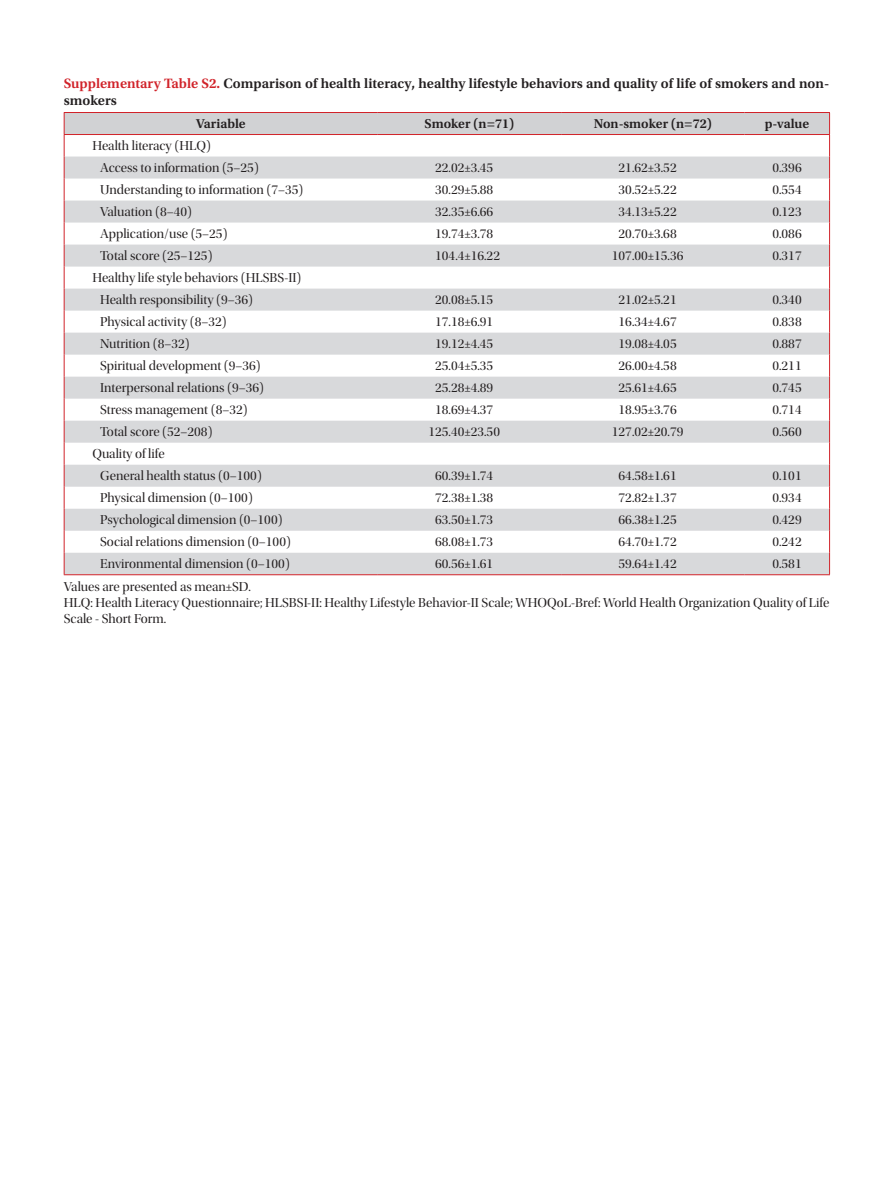
<style>
.page{position:relative;width:893px;height:1191px;background:#fff}
.page>*{position:absolute;margin:0;border:0;box-sizing:border-box;transform-origin:0 0}
.t1{font:600 14.25px/17.1px "Utopia Std";color:#231f20}
.t2{font:13.5px/22px "Utopia Std Disp";color:#231f20}
.t3{font:600 13.5px "Utopia Std";color:#231f20}
.s1{color:#d1232a}
</style>
<div class="page">
<svg style="left:64px;top:113px;width:766px;height:461px"></svg>
<hr style="left:64px;top:574px;width:314px;height:1px;background:#d1232a">
<hr style="left:378px;top:574px;width:183px;height:1px;background:#d1232a">
<hr style="left:561px;top:574px;width:183px;height:1px;background:#d1232a">
<hr style="left:744px;top:574px;width:86px;height:1px;background:#d1232a">
<hr style="left:64px;top:112px;width:314px;height:1px;background:#d1232a">
<hr style="left:378px;top:112px;width:183px;height:1px;background:#d1232a">
<hr style="left:561px;top:112px;width:183px;height:1px;background:#d1232a">
<hr style="left:744px;top:112px;width:86px;height:1px;background:#d1232a">
<hr style="left:64px;top:134px;width:314px;height:1px;background:#d1232a">
<hr style="left:378px;top:134px;width:183px;height:1px;background:#d1232a">
<hr style="left:561px;top:134px;width:183px;height:1px;background:#d1232a">
<hr style="left:744px;top:134px;width:86px;height:1px;background:#d1232a">
<p class="t1" style="left:64px;top:75px;width:767px"><span class="s1">Supplementary Table S2.</span> Comparison of health literacy, healthy lifestyle behaviors and quality of life of smokers and non&shy;smokers</p>
<p class="t3" style="left:196px;top:116px;width:51px">Variable</p>
<p class="t3" style="left:424px;top:116px;width:91px">Smoker (n=71)</p>
<p class="t3" style="left:594px;top:116px;width:120px">Non-smoker (n=72)</p>
<p class="t3" style="left:765px;top:116px;width:46px">p-value</p>
<p class="t2" style="left:100px;top:135px;width:160px;text-indent:-8px">Health literacy (HLQ)<br>Access to information (5–25)</p>
<p class="t2" style="left:435px;top:157px;width:60px">22.02±3.45</p>
<p class="t2" style="left:618px;top:157px;width:60px">21.62±3.52</p>
<p class="t2" style="left:772px;top:157px;width:31px">0.396</p>
<p class="t2" style="left:100px;top:179px;width:205px">Understanding to information (7–35)</p>
<p class="t2" style="left:435px;top:179px;width:60px">30.29±5.88</p>
<p class="t2" style="left:618px;top:179px;width:60px">30.52±5.22</p>
<p class="t2" style="left:772px;top:179px;width:31px">0.554</p>
<p class="t2" style="left:100px;top:201px;width:94px">Valuation (8–40)</p>
<p class="t2" style="left:435px;top:201px;width:60px">32.35±6.66</p>
<p class="t2" style="left:618px;top:201px;width:60px">34.13±5.22</p>
<p class="t2" style="left:772px;top:201px;width:31px">0.123</p>
<p class="t2" style="left:100px;top:223px;width:129px">Application/use (5–25)</p>
<p class="t2" style="left:435px;top:223px;width:60px">19.74±3.78</p>
<p class="t2" style="left:618px;top:223px;width:60px">20.70±3.68</p>
<p class="t2" style="left:772px;top:223px;width:31px">0.086</p>
<p class="t2" style="left:100px;top:245px;width:114px">Total score (25–125)</p>
<p class="t2" style="left:435px;top:245px;width:66px">104.4±16.22</p>
<p class="t2" style="left:612px;top:245px;width:73px">107.00±15.36</p>
<p class="t2" style="left:772px;top:245px;width:31px">0.317</p>
<p class="t2" style="left:100px;top:267px;width:203px;text-indent:-8px">Healthy life style behaviors (HLSBS-II)<br>Health responsibility (9–36)</p>
<p class="t2" style="left:435px;top:289px;width:60px">20.08±5.15</p>
<p class="t2" style="left:618px;top:289px;width:60px">21.02±5.21</p>
<p class="t2" style="left:772px;top:289px;width:31px">0.340</p>
<p class="t2" style="left:100px;top:311px;width:128px">Physical activity (8–32)</p>
<p class="t2" style="left:435px;top:311px;width:60px">17.18±6.91</p>
<p class="t2" style="left:618px;top:311px;width:60px">16.34±4.67</p>
<p class="t2" style="left:772px;top:311px;width:31px">0.838</p>
<p class="t2" style="left:100px;top:333px;width:91px">Nutrition (8–32)</p>
<p class="t2" style="left:435px;top:333px;width:60px">19.12±4.45</p>
<p class="t2" style="left:618px;top:333px;width:60px">19.08±4.05</p>
<p class="t2" style="left:772px;top:333px;width:31px">0.887</p>
<p class="t2" style="left:100px;top:355px;width:162px">Spiritual development (9–36)</p>
<p class="t2" style="left:435px;top:355px;width:60px">25.04±5.35</p>
<p class="t2" style="left:618px;top:355px;width:60px">26.00±4.58</p>
<p class="t2" style="left:772px;top:355px;width:31px">0.211</p>
<p class="t2" style="left:100px;top:377px;width:166px">Interpersonal relations (9–36)</p>
<p class="t2" style="left:435px;top:377px;width:60px">25.28±4.89</p>
<p class="t2" style="left:618px;top:377px;width:60px">25.61±4.65</p>
<p class="t2" style="left:772px;top:377px;width:31px">0.745</p>
<p class="t2" style="left:100px;top:399px;width:149px">Stress management (8–32)</p>
<p class="t2" style="left:435px;top:399px;width:60px">18.69±4.37</p>
<p class="t2" style="left:618px;top:399px;width:60px">18.95±3.76</p>
<p class="t2" style="left:772px;top:399px;width:31px">0.714</p>
<p class="t2" style="left:100px;top:421px;width:114px">Total score (52–208)</p>
<p class="t2" style="left:428px;top:421px;width:73px">125.40±23.50</p>
<p class="t2" style="left:612px;top:421px;width:73px">127.02±20.79</p>
<p class="t2" style="left:772px;top:421px;width:31px">0.560</p>
<p class="t2" style="left:100px;top:443px;width:163px;text-indent:-8px">Quality of life<br>General health status (0–100)</p>
<p class="t2" style="left:435px;top:465px;width:60px">60.39±1.74</p>
<p class="t2" style="left:618px;top:465px;width:60px">64.58±1.61</p>
<p class="t2" style="left:772px;top:465px;width:31px">0.101</p>
<p class="t2" style="left:100px;top:487px;width:154px">Physical dimension (0–100)</p>
<p class="t2" style="left:435px;top:487px;width:60px">72.38±1.38</p>
<p class="t2" style="left:618px;top:487px;width:60px">72.82±1.37</p>
<p class="t2" style="left:772px;top:487px;width:31px">0.934</p>
<p class="t2" style="left:100px;top:509px;width:184px">Psychological dimension (0–100)</p>
<p class="t2" style="left:435px;top:509px;width:60px">63.50±1.73</p>
<p class="t2" style="left:618px;top:509px;width:60px">66.38±1.25</p>
<p class="t2" style="left:772px;top:509px;width:31px">0.429</p>
<p class="t2" style="left:100px;top:531px;width:192px">Social relations dimension (0–100)</p>
<p class="t2" style="left:435px;top:531px;width:60px">68.08±1.73</p>
<p class="t2" style="left:618px;top:531px;width:60px">64.70±1.72</p>
<p class="t2" style="left:772px;top:531px;width:31px">0.242</p>
<p class="t2" style="left:100px;top:553px;width:191px">Environmental dimension (0–100)</p>
<p class="t2" style="left:435px;top:553px;width:60px">60.56±1.61</p>
<p class="t2" style="left:618px;top:553px;width:60px">59.64±1.42</p>
<p class="t2" style="left:772px;top:553px;width:31px">0.581</p>
<p class="t2" style="left:64px;top:578px;width:767px;line-height:16.2px">Values are presented as mean±SD.<br>HLQ: Health Literacy Questionnaire; HLSBSI-II: Healthy Lifestyle Behavior-II Scale; WHOQoL-Bref: World Health Organization Quality of Life<br>Scale - Short Form.</p>
</div>
